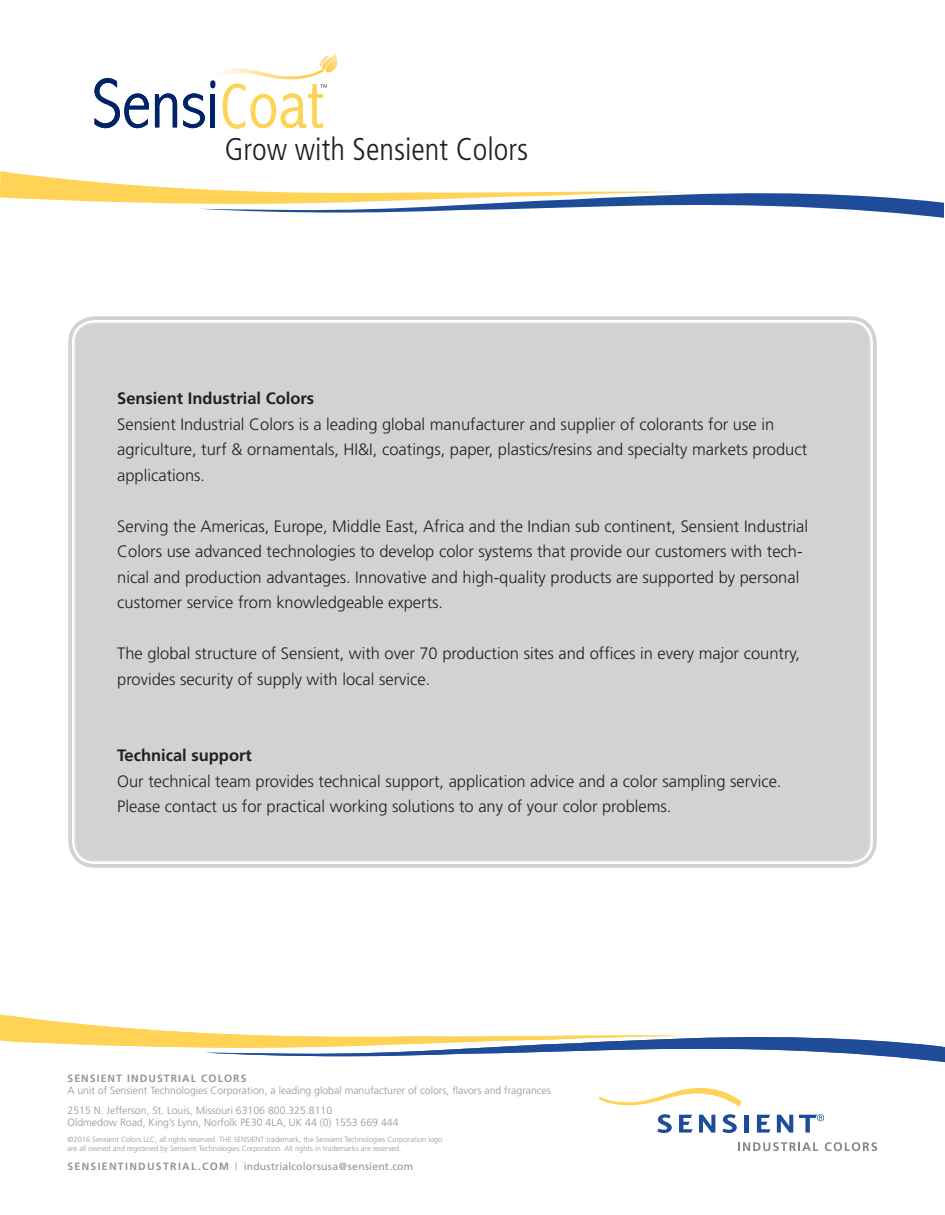
<style>
.page{position:relative;width:945px;height:1215px;background:#fff}
.page>*{position:absolute;margin:0;border:0;box-sizing:border-box;transform-origin:0 0}
.t1{font:300 condensed 31.5px "Frutiger";color:#231f20}
.t2{font:300 16.5px/25.5px "Frutiger";color:#231f20}
.t3{font:700 16.5px "Frutiger";color:#231f20}
.t4{font:300 10.5px/19.4px "Frutiger";color:#939598}
.t5{font:10.5px "Frutiger";letter-spacing:.015em;color:#939598}
.t6{font:700 10.5px "Frutiger";letter-spacing:.1em;color:#939598}
.t7{font:300 7.5px/9px "Frutiger";color:#939598}
.s1{font-weight:700}
.s2{font-weight:300}
</style>
<div class="page">
<svg style="left:599px;top:1088px;width:143px;height:19px"></svg>
<div style="left:744px;top:1115px;width:5px;height:18px;background:#1e4c99"></div>
<svg style="left:679px;top:1115px;width:14px;height:18px"></svg>
<svg style="left:657px;top:1114px;width:15px;height:19px"></svg>
<svg style="left:722px;top:1114px;width:15px;height:19px"></svg>
<svg style="left:757px;top:1115px;width:13px;height:18px"></svg>
<svg style="left:699px;top:1115px;width:16px;height:18px"></svg>
<svg style="left:777px;top:1115px;width:16px;height:18px"></svg>
<svg style="left:799px;top:1114px;width:25px;height:19px"></svg>
<svg style="left:738px;top:1142px;width:80px;height:9px"></svg>
<svg style="left:825px;top:1142px;width:52px;height:9px"></svg>
<img style="left:210px;top:68px;width:112px;height:21px">
<div style="left:210px;top:80px;width:5px;height:8px;background:#002369;border-radius:50%"></div>
<svg style="left:95px;top:78px;width:54px;height:50px"></svg>
<svg style="left:155px;top:93px;width:22px;height:34px"></svg>
<svg style="left:183px;top:93px;width:22px;height:35px"></svg>
<hr style="left:211px;top:94px;width:4px;height:33px;background:#002369">
<svg style="left:251px;top:84px;width:76px;height:44px"></svg>
<svg style="left:223px;top:84px;width:22px;height:45px"></svg>
<img style="left:320px;top:53px;width:17px;height:19px">
<svg style="left:0;top:1015px;width:945px;height:47px"></svg>
<div style="left:70px;top:318px;width:805px;height:548px;background:#d1d2d4;border-radius:25px"></div>
<div style="left:68px;top:316px;width:809px;height:552px;border:4px solid #d1d2d4;border-radius:25px"></div>
<svg style="left:0;top:171px;width:944px;height:47px"></svg>
<h1 class="t1" style="left:225px;top:131px;width:305px">Grow with Sensient Colors</h1>
<p class="t3" style="left:117px;top:389px;width:199px">Sensient Industrial Colors</p>
<p class="t2" style="left:117px;top:411px;width:692px">Sensient Industrial Colors is a leading global manufacturer and supplier of colorants for use in agriculture, turf &amp; ornamentals, HI&amp;I, coatings, paper, plastics/resins and specialty markets product applications.</p>
<p class="t2" style="left:117px;top:513px;width:692px">Serving the Americas, Europe, Middle East, Africa and the Indian sub continent, Sensient Industrial Colors use advanced technologies to develop color systems that provide our customers with tech&shy;nical and production advantages. Innovative and high-quality products are supported by personal customer service from knowledgeable experts.</p>
<p class="t2" style="left:117px;top:641px;width:684px">The global structure of Sensient, with over 70 production sites and offices in every major country, provides security of supply with local service.</p>
<p class="t3" style="left:117px;top:746px;width:136px">Technical support</p>
<p class="t2" style="left:117px;top:768px;width:666px">Our technical team provides technical support, application advice and a color sampling service.<br>Please contact us for practical working solutions to any of your color problems.</p>
<p class="t6" style="left:68px;top:1072px;width:181px">SENSIENT INDUSTRIAL COLORS</p>
<p class="t4" style="left:68px;top:1081px;width:485px">A unit of Sensient Technologies Corporation, a leading global manufacturer of colors, flavors and fragrances<br>2515 N. Jefferson, St. Louis, Missouri 63106 800.325.8110</p>
<p class="t4" style="left:68px;top:1113px;width:333px">Oldmedow Road, King’s Lynn, Norfolk PE30 4LA, UK 44 (0) 1553 669 444</p>
<p class="t7" style="left:68px;top:1135px;width:377px">©2016 Sensient Colors LLC, all rights reserved. THE SENSIENT trademark, the Sensient Technologies Corporation logo are all owned and registered by Sensient Technologies Corporation. All rights in trademarks are reserved.</p>
<p class="t5" style="left:68px;top:1161px;width:347px"><span class="s1">SENSIENTINDUSTRIAL.COM</span> <span class="s2">|</span> industrialcolorsusa@sensient.com</p>
</div>
